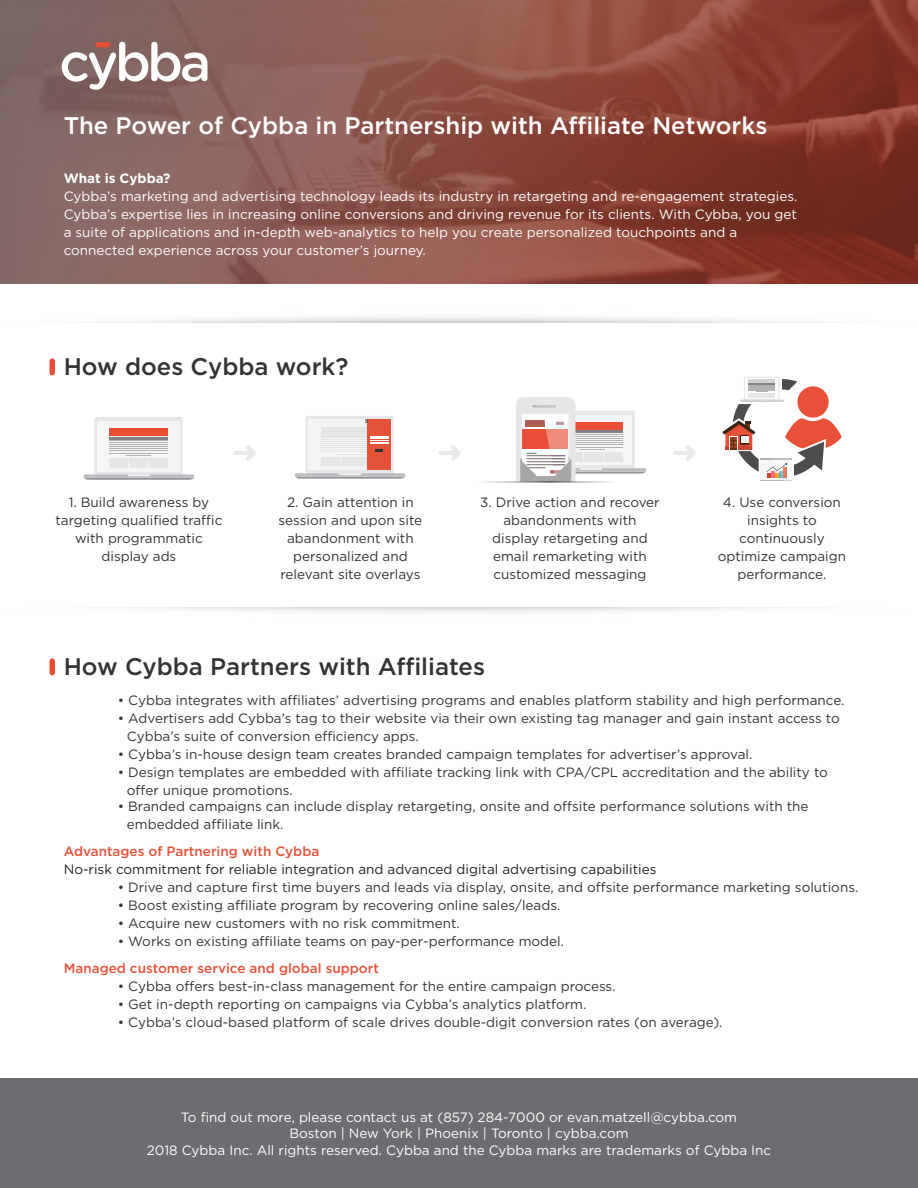
<style>
.page{position:relative;width:918px;height:1188px;background:#fff}
.page>*{position:absolute;margin:0;border:0;box-sizing:border-box;transform-origin:0 0}
.t1{font:500 24px "Gotham";color:#fff}
.t2{font:500 24px "Gotham";color:#333}
.t3{font:13.5px/18px "Gotham";color:#333;text-align:center}
.t4{font:13.5px/18px "Gotham";color:#fff;text-align:justify}
.t5{font:13.5px "Gotham";color:#231f20}
.t6{font:500 13.5px "Gotham";color:#e65238}
.t7{font:700 13.5px "Gotham";color:#fff}
</style>
<div class="page">
<img style="left:0;top:0;width:918px;height:284px">
<div style="left:0;top:1078px;width:918px;height:110px;background:#6c6d70"></div>
<svg style="left:62px;top:42px;width:145px;height:48px"></svg>
<div style="left:95px;top:42px;width:16px;height:5px;background:#e85035;border-radius:3px"></div>
<div style="left:50px;top:358px;width:5px;height:17px;background:#e84f36;border-radius:3px"></div>
<div style="left:50px;top:658px;width:5px;height:17px;background:#e84f36;border-radius:3px"></div>
<svg style="left:233px;top:445px;width:23px;height:16px"></svg>
<svg style="left:438px;top:445px;width:23px;height:16px"></svg>
<svg style="left:673px;top:445px;width:23px;height:16px"></svg>
<svg style="left:84px;top:417px;width:110px;height:63px"></svg>
<hr style="left:109px;top:451px;width:58px;height:1px;background:#b3b3b3">
<hr style="left:109px;top:448px;width:58px;height:1px;background:#b3b3b3">
<hr style="left:109px;top:446px;width:58px;height:1px;background:#b3b3b3">
<hr style="left:109px;top:445px;width:58px;height:1px;background:#b3b3b3">
<hr style="left:109px;top:443px;width:58px;height:1px;background:#b3b3b3">
<hr style="left:109px;top:441px;width:58px;height:1px;background:#b3b3b3">
<svg style="left:722px;top:377px;width:120px;height:104px"></svg>
<div style="left:516px;top:398px;width:59px;height:111px;background:#e6e6e6;border-radius:7px"></div>
<div style="left:492px;top:482px;width:96px;height:29px;background:#fff"></div>
<svg style="left:520px;top:404px;width:126px;height:79px"></svg>
<svg style="left:295px;top:416px;width:110px;height:63px"></svg>
<p class="t1" style="left:64px;top:110px;width:705px">The Power of Cybba in Partnership with Affiliate Networks</p>
<p class="t7" style="left:64px;top:170px;width:108px">What is Cybba?</p>
<p class="t4" style="left:64px;top:187px;width:735px">Cybba’s marketing and advertising technology leads its industry in retargeting and re-engagement strategies.<br>Cybba’s expertise lies in increasing online conversions and driving revenue for its clients. With Cybba, you get a suite of applications and in-depth web-analytics to help you create personalized touchpoints and a</p>
<p class="t4" style="left:64px;top:241px;width:364px">connected experience across your customer’s journey.</p>
<p class="t2" style="left:64px;top:351px;width:286px">How does Cybba work?</p>
<p class="t3" style="left:69px;top:493px;width:142px">1. Build awareness by</p>
<p class="t3" style="left:55px;top:511px;width:169px">targeting qualified traffic with programmatic</p>
<p class="t3" style="left:102px;top:547px;width:76px">display ads</p>
<p class="t3" style="left:287px;top:493px;width:128px">2. Gain attention in</p>
<p class="t3" style="left:279px;top:511px;width:145px">session and upon site</p>
<p class="t3" style="left:287px;top:529px;width:128px">abandonment with</p>
<p class="t3" style="left:293px;top:547px;width:116px">personalized and</p>
<p class="t3" style="left:280px;top:565px;width:141px">relevant site overlays</p>
<p class="t3" style="left:480px;top:493px;width:181px">3. Drive action and recover abandonments with</p>
<p class="t3" style="left:492px;top:529px;width:157px;text-align:justify">display retargeting and email remarketing with customized messaging</p>
<p class="t3" style="left:723px;top:493px;width:119px">4. Use conversion</p>
<p class="t3" style="left:747px;top:511px;width:71px">insights to</p>
<p class="t3" style="left:739px;top:529px;width:87px">continuously</p>
<p class="t3" style="left:718px;top:547px;width:130px">optimize campaign</p>
<p class="t3" style="left:737px;top:565px;width:91px">performance.</p>
<p class="t2" style="left:64px;top:651px;width:423px">How Cybba Partners with Affiliates</p>
<p class="t3" style="left:118px;top:691px;width:728px">• Cybba integrates with affiliates’ advertising programs and enables platform stability and high performance.</p>
<p class="t3" style="left:118px;top:709px;width:724px">• Advertisers add Cybba’s tag to their website via their own existing tag manager and gain instant access to</p>
<p class="t3" style="left:127px;top:727px;width:293px">Cybba’s suite of conversion efficiency apps.</p>
<p class="t3" style="left:118px;top:745px;width:636px">• Cybba’s in-house design team creates branded campaign templates for advertiser’s approval.</p>
<p class="t3" style="left:118px;top:763px;width:712px">• Design templates are embedded with affiliate tracking link with CPA/CPL accreditation and the ability to</p>
<p class="t3" style="left:127px;top:781px;width:168px">offer unique promotions.</p>
<p class="t3" style="left:118px;top:797px;width:692px">• Branded campaigns can include display retargeting, onsite and offsite performance solutions with the</p>
<p class="t3" style="left:127px;top:815px;width:158px">embedded affiliate link.</p>
<p class="t6" style="left:64px;top:843px;width:257px">Advantages of Partnering with Cybba</p>
<p class="t5" style="left:64px;top:861px;width:594px">No-risk commitment for reliable integration and advanced digital advertising capabilities</p>
<p class="t3" style="left:118px;top:878px;width:742px">• Drive and capture first time buyers and leads via display, onsite, and offsite performance marketing solutions.</p>
<p class="t3" style="left:118px;top:896px;width:444px">• Boost existing affiliate program by recovering online sales/leads.</p>
<p class="t3" style="left:118px;top:914px;width:344px">• Acquire new customers with no risk commitment.</p>
<p class="t3" style="left:118px;top:932px;width:448px">• Works on existing affiliate teams on pay-per-performance model.</p>
<p class="t6" style="left:64px;top:960px;width:317px">Managed customer service and global support</p>
<p class="t3" style="left:118px;top:977px;width:499px">• Cybba offers best-in-class management for the entire campaign process.</p>
<p class="t3" style="left:118px;top:995px;width:470px">• Get in-depth reporting on campaigns via Cybba’s analytics platform.</p>
<p class="t3" style="left:118px;top:1013px;width:606px">• Cybba’s cloud-based platform of scale drives double-digit conversion rates (on average).</p>
<p class="t4" style="left:181px;top:1108px;width:558px">To find out more, please contact us at (857) 284-7000 or evan.matzell@cybba.com</p>
<p class="t4" style="left:289px;top:1124px;width:341px">Boston | New York | Phoenix | Toronto | cybba.com</p>
<p class="t4" style="left:147px;top:1141px;width:626px">2018 Cybba Inc. All rights reserved. Cybba and the Cybba marks are trademarks of Cybba Inc</p>
</div>
